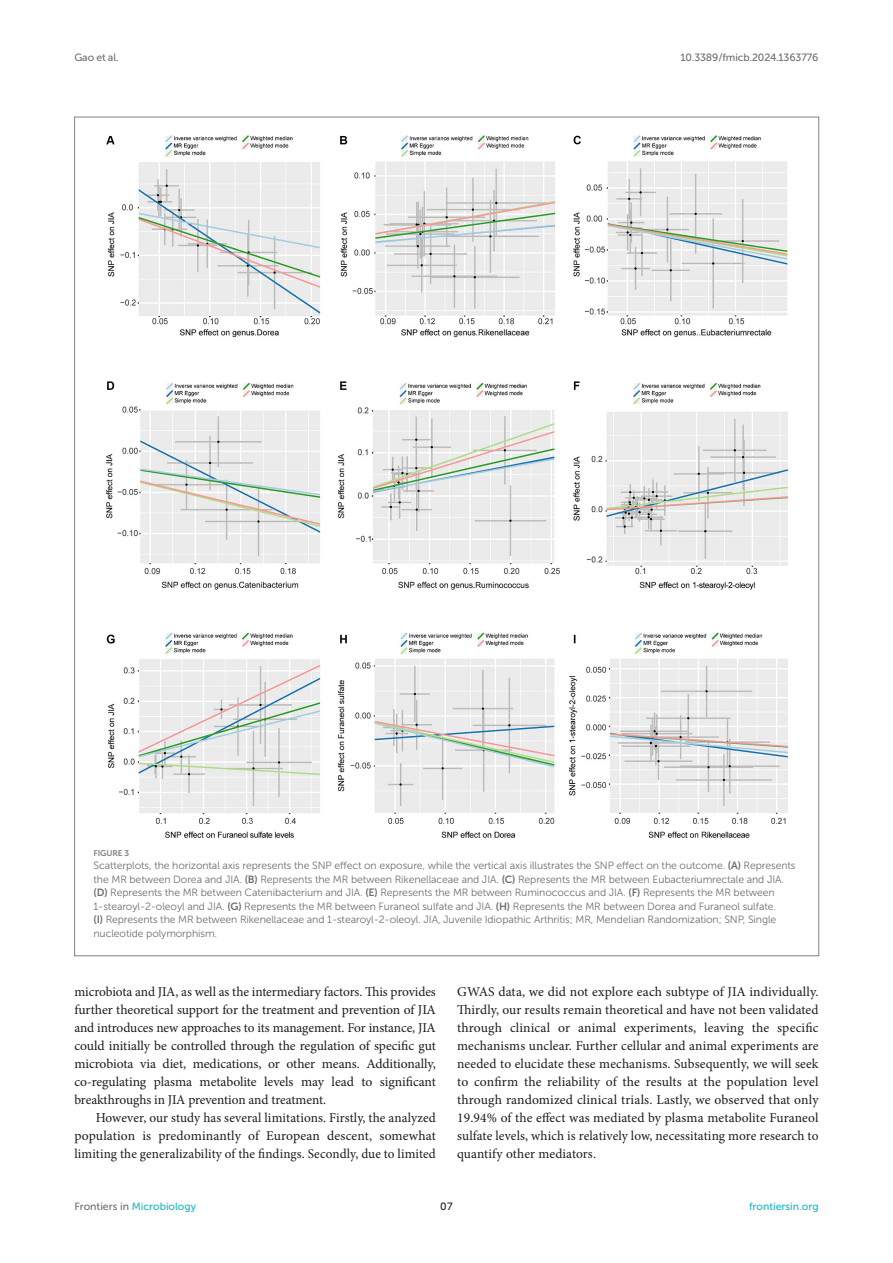
<style>
.page{position:relative;width:893px;height:1263px;background:#fff}
.page>*{position:absolute;margin:0;border:0;box-sizing:border-box;transform-origin:0 0}
.TEXT{font:13.5px/18px "Minion Pro";color:#1b1c1b;text-align:justify}
.FIG_LEG{font:10.5px/13.5px "Museo Sans 300";letter-spacing:-.01em;color:#706f70}
.t1{font:10.5px "Museo Sans 500";color:#1db5c3}
.t2{font:10.5px "Museo Sans 500";letter-spacing:-.015em;color:#706f70}
.t3{font:10.5px "Museo Sans 500";color:#1b1c1b}
.FIG_HD{font:8.25px "Museo Sans 700";letter-spacing:-.01em;color:#7e7f7f}
.s1{font-family:"Museo Sans 700"}
.s2{color:#706f70}
</style>
<div class="page">
<img style="left:106px;top:136px;width:681px;height:701px">
<p class="t2" style="left:74px;top:51px;width:46px">Gao et al.</p>
<p class="t2" style="left:681px;top:51px;width:139px">10.3389/fmicb.2024.1363776</p>
<p class="FIG_HD" style="left:94px;top:848px;width:37px">FIGURE 3</p>
<p class="FIG_LEG" style="left:94px;top:859px;width:703px">Scatterplots, the horizontal axis represents the SNP effect on exposure, while the vertical axis illustrates the SNP effect on the outcome. <span class="s1">(A)</span> Represents the MR between Dorea and JIA. <span class="s1">(B)</span> Represents the MR between Rikenellaceae and JIA. <span class="s1">(C)</span> Represents the MR between Eubacteriumrectale and JIA. <span class="s1">(D)</span> Represents the MR between Catenibacterium and JIA. <span class="s1">(E)</span> Represents the MR between Ruminococcus and JIA. <span class="s1">(F)</span> Represents the MR between 1-stearoyl-2-oleoyl and JIA. <span class="s1">(G)</span> Represents the MR between Furaneol sulfate and JIA. <span class="s1">(H)</span> Represents the MR between Dorea and Furaneol sulfate.<br><span class="s1">(I)</span> Represents the MR between Rikenellaceae and 1-stearoyl-2-oleoyl. JIA, Juvenile Idiopathic Arthritis; MR, Mendelian Randomization; SNP, Single nucleotide polymorphism.</p>
<p class="TEXT" style="left:74px;top:983px;width:363px">microbiota and JIA, as well as the intermediary factors. This provides further theoretical support for the treatment and prevention of JIA and introduces new approaches to its management. For instance, JIA could initially be controlled through the regulation of specific gut microbiota via diet, medications, or other means. Additionally, co-regulating plasma metabolite levels may lead to significant breakthroughs in JIA prevention and treatment.</p>
<p class="TEXT" style="left:74px;top:1109px;width:363px;text-indent:21px">However, our study has several limitations. Firstly, the analyzed population is predominantly of European descent, somewhat limiting the generalizability of the findings. Secondly, due to limited</p>
<p class="TEXT" style="left:457px;top:983px;width:363px">GWAS data, we did not explore each subtype of JIA individually.<br>Thirdly, our results remain theoretical and have not been validated through clinical or animal experiments, leaving the specific mechanisms unclear. Further cellular and animal experiments are needed to elucidate these mechanisms. Subsequently, we will seek to confirm the reliability of the results at the population level through randomized clinical trials. Lastly, we observed that only 19.94% of the effect was mediated by plasma metabolite Furaneol sulfate levels, which is relatively low, necessitating more research to quantify other mediators.</p>
<p class="t1" style="left:74px;top:1200px;width:123px"><span class="s2">Frontiers in</span> Microbiology</p>
<p class="t3" style="left:440px;top:1200px;width:14px">07</p>
<p class="t1" style="left:749px;top:1200px;width:71px">frontiersin.org</p>
</div>
